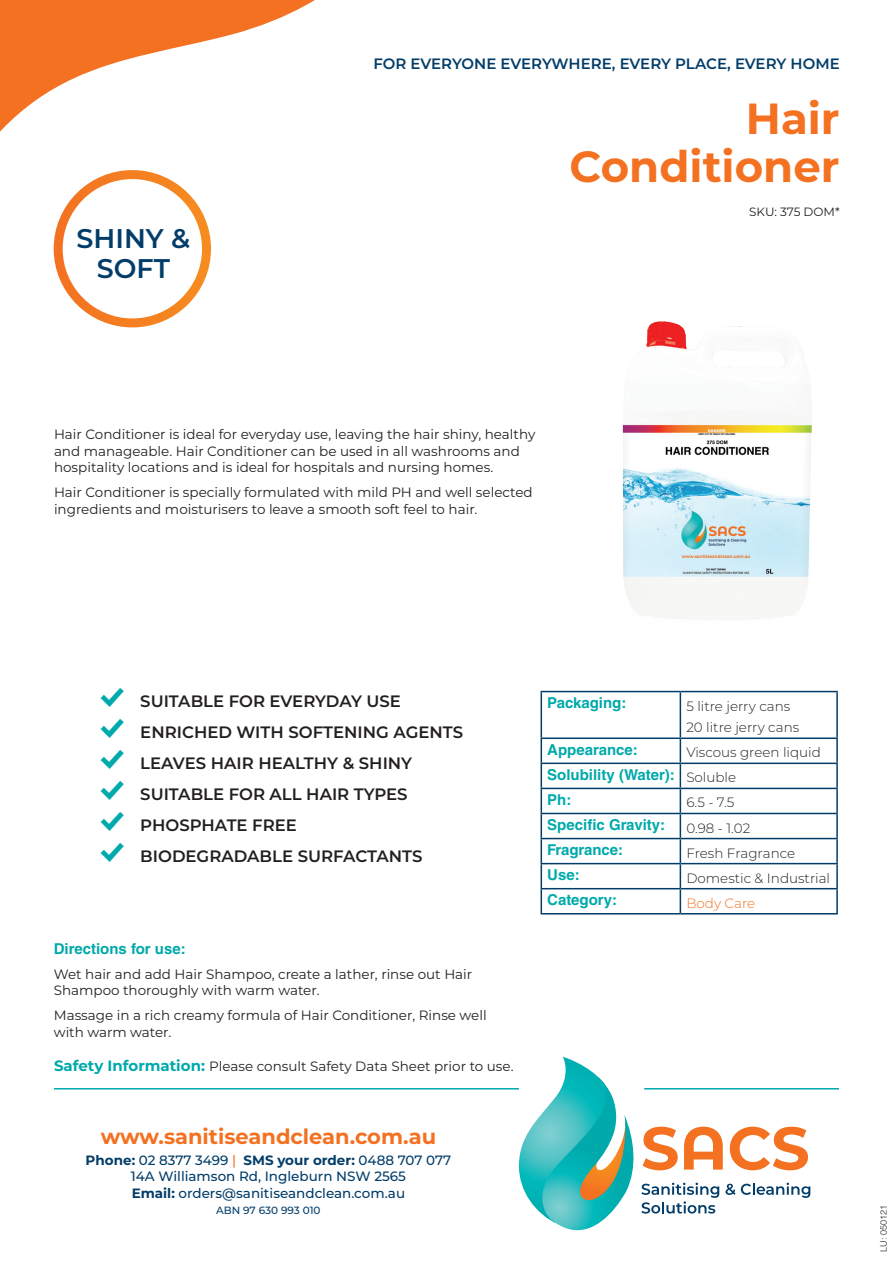
<style>
.page{position:relative;width:893px;height:1263px;background:#fff}
.page>*{position:absolute;margin:0;border:0;box-sizing:border-box;transform-origin:0 0}
.t1{font:700 43.5px/48px "Montserrat";color:#f37121;text-align:right}
.t2{font:600 27px/30px "Montserrat";color:#023d69;text-align:center}
.t3{font:700 21px "Montserrat";color:#f37121}
.t4{font:600 16.5px "Montserrat";color:#231f20}
.Bold{font:700 15px "Helvetica LT Std";color:#00a9ab}
.t5{font:600 15px "Montserrat";letter-spacing:-.01em;color:#023d69}
.SACS_TEXT{font:13.5px/16.5px "Montserrat";color:#231f20}
.t6{font:500 13.5px/16.5px "Montserrat";color:#023d69;text-align:center}
.Bold-2{font:300 13.5px "Montserrat";color:#231f20}
.Bold-3{font:300 13.5px "Montserrat";color:#f37121}
.SACS_SKU{font:12px "Montserrat";letter-spacing:-.005em;color:#231f20}
.t7{font:500 10.5px "Montserrat";color:#023d69}
.BC_product_head{font:300 9px "Helvetica LT Std";color:#231f20}
.s1{font-family:"Modern Pictograms";font-weight:400;font-size:33px;color:#00a9ab}
.s2{font-weight:700;font-size:15px;color:#00a9ab}
.s3{font-weight:700}
.s4{color:#f37121}
</style>
<div class="page">
<svg style="left:519px;top:1057px;width:291px;height:174px"></svg>
<hr style="left:54px;top:1088px;width:465px;height:1px;background:#00a9ab">
<hr style="left:644px;top:1088px;width:195px;height:1px;background:#00a9ab">
<svg style="left:0;top:0;width:315px;height:328px"></svg>
<div style="left:54px;top:170px;width:157px;height:157px;border:9px solid #fff;border-radius:50%"></div>
<hr style="left:680px;top:691px;width:158px;height:1px;background:#023d69">
<hr style="left:836px;top:692px;width:2px;height:45px;background:#023d69">
<hr style="left:836px;top:814px;width:2px;height:24px;background:#023d69">
<hr style="left:541px;top:691px;width:139px;height:1px;background:#023d69">
<hr style="left:541px;top:692px;width:1px;height:45px;background:#023d69">
<hr style="left:680px;top:692px;width:1px;height:45px;background:#023d69">
<svg style="left:680px;top:739px;width:1px;height:174px"></svg>
<hr style="left:541px;top:737px;width:139px;height:2px;background:#023d69">
<hr style="left:680px;top:737px;width:158px;height:2px;background:#023d69">
<hr style="left:836px;top:739px;width:2px;height:23px;background:#023d69">
<hr style="left:836px;top:764px;width:2px;height:24px;background:#023d69">
<hr style="left:541px;top:762px;width:139px;height:2px;background:#023d69">
<hr style="left:680px;top:762px;width:158px;height:2px;background:#023d69">
<hr style="left:541px;top:788px;width:139px;height:1px;background:#023d69">
<hr style="left:680px;top:788px;width:158px;height:1px;background:#023d69">
<hr style="left:836px;top:789px;width:2px;height:24px;background:#023d69">
<hr style="left:541px;top:813px;width:139px;height:1px;background:#023d69">
<hr style="left:680px;top:813px;width:158px;height:1px;background:#023d69">
<hr style="left:541px;top:838px;width:139px;height:1px;background:#023d69">
<hr style="left:680px;top:838px;width:158px;height:1px;background:#023d69">
<hr style="left:836px;top:839px;width:2px;height:24px;background:#023d69">
<hr style="left:836px;top:864px;width:2px;height:24px;background:#023d69">
<hr style="left:541px;top:863px;width:139px;height:1px;background:#023d69">
<hr style="left:680px;top:863px;width:158px;height:1px;background:#023d69">
<hr style="left:541px;top:888px;width:139px;height:1px;background:#023d69">
<svg style="left:541px;top:739px;width:1px;height:174px"></svg>
<hr style="left:680px;top:888px;width:158px;height:1px;background:#023d69">
<hr style="left:836px;top:889px;width:2px;height:24px;background:#023d69">
<hr style="left:541px;top:913px;width:139px;height:1px;background:#023d69">
<hr style="left:680px;top:913px;width:158px;height:1px;background:#023d69">
<img style="left:622px;top:321px;width:190px;height:299px">
<p class="t5" style="left:373px;top:53px;width:468px">FOR EVERYONE EVERYWHERE, EVERY PLACE, EVERY HOME</p>
<p class="t1" style="left:570px;top:92px;width:272px">Hair<br>Conditioner</p>
<p class="t2" style="left:77px;top:222px;width:115px">SHINY &amp;<br>SOFT</p>
<p class="SACS_TEXT" style="left:54px;top:426px;width:483px">Hair Conditioner is ideal for everyday use, leaving the hair shiny, healthy and manageable. Hair Conditioner can be used in all washrooms and hospitality locations and is ideal for hospitals and nursing homes.</p>
<p class="SACS_TEXT" style="left:54px;top:484px;width:480px">Hair Conditioner is specially formulated with mild PH and well selected ingredients and moisturisers to leave a smooth soft feel to hair.</p>
<p class="SACS_SKU" style="left:749px;top:203px;width:92px">SKU: 375 DOM*</p>
<p class="t4" style="left:98px;top:689px;width:305px"><span class="s1">%</span> SUITABLE FOR EVERYDAY USE</p>
<p class="t4" style="left:98px;top:720px;width:367px"><span class="s1">%</span> ENRICHED WITH SOFTENING AGENTS</p>
<p class="t4" style="left:98px;top:751px;width:316px"><span class="s1">%</span> LEAVES HAIR HEALTHY &amp; SHINY</p>
<p class="t4" style="left:98px;top:782px;width:311px"><span class="s1">%</span> SUITABLE FOR ALL HAIR TYPES</p>
<p class="t4" style="left:98px;top:813px;width:201px"><span class="s1">%</span> PHOSPHATE FREE</p>
<p class="t4" style="left:98px;top:844px;width:326px"><span class="s1">%</span> BIODEGRADABLE SURFACTANTS</p>
<p class="Bold" style="left:54px;top:939px;width:133px">Directions for use:</p>
<p class="SACS_TEXT" style="left:54px;top:965px;width:420px">Wet hair and add Hair Shampoo, create a lather, rinse out Hair<br>Shampoo thoroughly with warm water.</p>
<p class="SACS_TEXT" style="left:54px;top:1007px;width:434px">Massage in a rich creamy formula of Hair Conditioner, Rinse well with warm water.</p>
<p class="SACS_TEXT" style="left:54px;top:1057px;width:461px"><span class="s2">Safety Information:</span> Please consult Safety Data Sheet prior to use.</p>
<h3 class="t3" style="left:101px;top:1121px;width:337px">www.sanitiseandclean.com.au</h3>
<p class="t6" style="left:86px;top:1151px;width:367px"><span class="s3">Phone:</span> 02 8377 3499 <span class="s4">|</span> <span class="s3">SMS your order:</span> 0488 707 077<br>14A Williamson Rd, Ingleburn NSW 2565<br><span class="s3">Email:</span> orders@sanitiseandclean.com.au</p>
<p class="t7" style="left:216px;top:1203px;width:106px">ABN 97 630 993 010</p>
<p class="Bold" style="left:547px;top:694px;width:81px">Packaging:</p>
<p class="Bold-2" style="left:686px;top:697px;width:105px">5 litre jerry cans</p>
<p class="Bold-2" style="left:686px;top:718px;width:114px">20 litre jerry cans</p>
<p class="Bold" style="left:547px;top:741px;width:92px">Appearance:</p>
<p class="Bold-2" style="left:686px;top:743px;width:136px">Viscous green liquid</p>
<p class="Bold" style="left:547px;top:766px;width:129px">Solubility (Water):</p>
<p class="Bold-2" style="left:686px;top:768px;width:51px">Soluble</p>
<p class="Bold" style="left:547px;top:791px;width:26px">Ph:</p>
<p class="Bold-2" style="left:686px;top:793px;width:49px">6.5 - 7.5</p>
<p class="Bold" style="left:547px;top:816px;width:119px">Specific Gravity:</p>
<p class="Bold-2" style="left:686px;top:818px;width:65px">0.98 - 1.02</p>
<p class="Bold" style="left:547px;top:841px;width:77px">Fragrance:</p>
<p class="Bold-2" style="left:686px;top:844px;width:110px">Fresh Fragrance</p>
<p class="Bold" style="left:547px;top:866px;width:34px">Use:</p>
<p class="Bold-2" style="left:686px;top:869px;width:145px">Domestic &amp; Industrial</p>
<p class="Bold" style="left:547px;top:891px;width:71px">Category:</p>
<p class="Bold-3" style="left:686px;top:894px;width:70px">Body Care</p>
<p class="BC_product_head" style="left:878px;top:1252px;width:48px;rotate:-90deg">LU: 050121</p>
</div>
